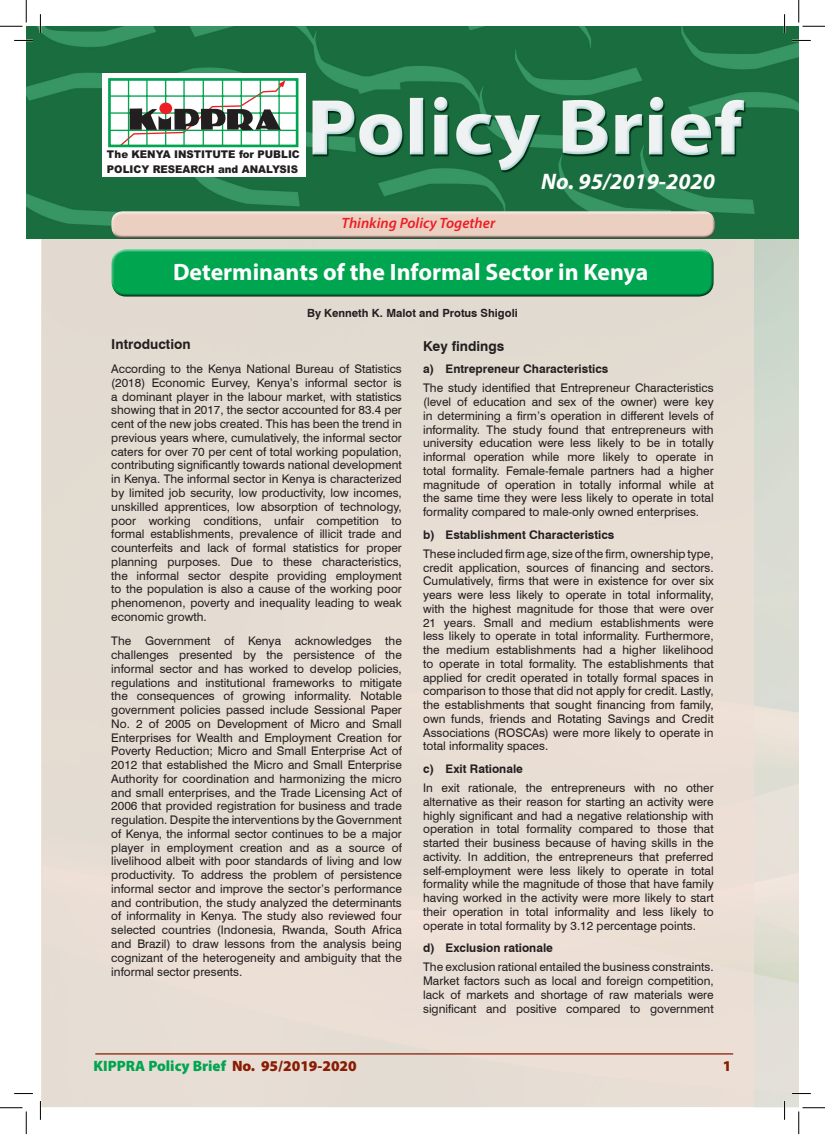
<style>
.page{position:relative;width:825px;height:1134px;background:#fff}
.page>*{position:absolute;margin:0;border:0;box-sizing:border-box;transform-origin:0 0}
.t1{font:700 23.75px "Myriad Pro";color:#fff}
.t2{font:italic 700 22.5px "Myriad Pro";color:#fff}
.t3{font:900 15px "Myriad Pro";color:#00a54f}
.t4{font:italic 600 15px "Myriad Pro";color:#ee1d23}
.t5{font:900 15px "Myriad Pro";color:#891c02}
.t6{font:700 13.75px "Swiss 721 BT";color:#231f20}
.t7{font:11.88px/13.8px "Swiss 721 BT";color:#231f20;text-align:justify}
.t8{font:700 11.88px "Swiss 721 BT";color:#231f20}
.t9{font:700 11.25px "Swiss 721 BT";color:#231f20}
.t10{font:900 10.62px/15.1px "Arial";color:#231f20;scale:.96 1}
.s1{color:#891c02}
</style>
<div class="page">
<div style="left:42px;top:238px;width:712px;height:869px;background:#e6ddd3"></div>
<img style="left:754px;top:238px;width:45px;height:869px">
<hr style="left:95px;top:1053px;width:638px;height:1px;background:#891c02">
<img style="left:26px;top:26px;width:773px;height:212px">
<div style="left:109px;top:211px;width:606px;height:24px;background:#f1ded4"></div>
<div style="left:110px;top:214px;width:605px;height:26px;background:#231f20;opacity:.75"></div>
<div style="left:102px;top:73px;width:204px;height:104px;background:#fff"></div>
<div style="left:108px;top:78px;width:190px;height:69px;border:3px solid #00a54f"></div>
<hr style="left:109px;top:95px;width:187px;height:2px;background:#00a54f">
<hr style="left:109px;top:112px;width:187px;height:2px;background:#00a54f">
<hr style="left:109px;top:130px;width:187px;height:1px;background:#00a54f">
<hr style="left:128px;top:79px;width:1px;height:66px;background:#00a54f">
<hr style="left:146px;top:79px;width:2px;height:66px;background:#00a54f">
<hr style="left:165px;top:79px;width:1px;height:66px;background:#00a54f">
<hr style="left:183px;top:79px;width:2px;height:66px;background:#00a54f">
<hr style="left:203px;top:79px;width:1px;height:66px;background:#00a54f">
<hr style="left:222px;top:79px;width:1px;height:66px;background:#00a54f">
<hr style="left:241px;top:79px;width:1px;height:66px;background:#00a54f">
<hr style="left:260px;top:79px;width:1px;height:66px;background:#00a54f">
<hr style="left:278px;top:79px;width:2px;height:66px;background:#00a54f">
<svg style="left:119px;top:80px;width:166px;height:67px"></svg>
<div style="left:108px;top:245px;width:606px;height:46px;background:#fff;opacity:.75"></div>
<div style="left:111px;top:252px;width:603px;height:46px;background:#231f20;opacity:.75"></div>
<svg style="left:14px;top:40px;width:19px;height:1px"></svg>
<svg style="left:792px;top:40px;width:19px;height:1px"></svg>
<svg style="left:14px;top:1093px;width:19px;height:1px"></svg>
<svg style="left:792px;top:1092px;width:19px;height:2px"></svg>
<svg style="left:40px;top:14px;width:1px;height:19px"></svg>
<svg style="left:40px;top:1101px;width:1px;height:18px"></svg>
<svg style="left:784px;top:14px;width:1px;height:19px"></svg>
<svg style="left:784px;top:1100px;width:1px;height:19px"></svg>
<svg style="left:0;top:0;width:27px;height:27px"></svg>
<svg style="left:0;top:1107px;width:27px;height:26px"></svg>
<svg style="left:798px;top:0;width:27px;height:27px"></svg>
<svg style="left:798px;top:1107px;width:27px;height:26px"></svg>
<p class="t10" style="left:107px;top:147px;width:202px">The KENYA INSTITUTE for PUBLIC<br>POLICY RESEARCH and ANALYSIS</p>
<p class="t4" style="left:342px;top:214px;width:155px">Thinking Policy Together</p>
<h2 class="t2" style="left:541px;top:167px;width:175px">No. 95/2019-2020</h2>
<h1 class="t1" style="left:173px;top:257px;width:477px">Determinants of the Informal Sector in Kenya</h1>
<p class="t9" style="left:307px;top:306px;width:212px">By Kenneth K. Malot and Protus Shigoli</p>
<p class="t6" style="left:111px;top:335px;width:81px">Introduction</p>
<p class="t7" style="left:111px;top:361px;width:292px">According to the Kenya National Bureau of Statistics (2018) Economic Eurvey, Kenya’s informal sector is a dominant player in the labour market, with statistics showing that in 2017, the sector accounted for 83.4 per cent of the new jobs created. This has been the trend in previous years where, cumulatively, the informal sector caters for over 70 per cent of total working population, contributing significantly towards national development in Kenya. The informal sector in Kenya is characterized by limited job security, low productivity, low incomes, unskilled apprentices, low absorption of technology, poor working conditions, unfair competition to formal establishments, prevalence of illicit trade and counterfeits and lack of formal statistics for proper planning purposes. Due to these characteristics, the informal sector despite providing employment to the population is also a cause of the working poor phenomenon, poverty and inequality leading to weak economic growth.</p>
<p class="t7" style="left:111px;top:633px;width:292px">The Government of Kenya acknowledges the challenges presented by the persistence of the informal sector and has worked to develop policies, regulations and institutional frameworks to mitigate the consequences of growing informality. Notable government policies passed include Sessional Paper No. 2 of 2005 on Development of Micro and Small Enterprises for Wealth and Employment Creation for Poverty Reduction; Micro and Small Enterprise Act of 2012 that established the Micro and Small Enterprise Authority for coordination and harmonizing the micro and small enterprises, and the Trade Licensing Act of 2006 that provided registration for business and trade regulation. Despite the interventions by the Government of Kenya, the informal sector continues to be a major player in employment creation and as a source of livelihood albeit with poor standards of living and low productivity. To address the problem of persistence informal sector and improve the sector’s performance and contribution, the study analyzed the determinants of informality in Kenya. The study also reviewed four selected countries (Indonesia, Rwanda, South Africa and Brazil) to draw lessons from the analysis being cognizant of the heterogeneity and ambiguity that the informal sector presents.</p>
<p class="t6" style="left:423px;top:337px;width:83px">Key findings</p>
<p class="t8" style="left:423px;top:361px;width:187px">a) Entrepreneur Characteristics</p>
<p class="t7" style="left:423px;top:380px;width:292px">The study identified that Entrepreneur Characteristics (level of education and sex of the owner) were key in determining a firm’s operation in different levels of informality. The study found that entrepreneurs with university education were less likely to be in totally informal operation while more likely to operate in total formality. Female-female partners had a higher magnitude of operation in totally informal while at the same time they were less likely to operate in total formality compared to male-only owned enterprises.</p>
<p class="t8" style="left:423px;top:527px;width:193px">b) Establishment Characteristics</p>
<p class="t7" style="left:423px;top:546px;width:292px">These included firm age, size of the firm, ownership type, credit application, sources of financing and sectors.<br>Cumulatively, firms that were in existence for over six years were less likely to operate in total informality, with the highest magnitude for those that were over 21 years. Small and medium establishments were less likely to operate in total informality. Furthermore, the medium establishments had a higher likelihood to operate in total formality. The establishments that applied for credit operated in totally formal spaces in comparison to those that did not apply for credit. Lastly, the establishments that sought financing from family, own funds, friends and Rotating Savings and Credit Associations (ROSCAs) were more likely to operate in total informality spaces.</p>
<p class="t8" style="left:423px;top:761px;width:101px">c) Exit Rationale</p>
<p class="t7" style="left:423px;top:780px;width:292px">In exit rationale, the entrepreneurs with no other alternative as their reason for starting an activity were highly significant and had a negative relationship with operation in total formality compared to those that started their business because of having skills in the activity. In addition, the entrepreneurs that preferred self-employment were less likely to operate in total formality while the magnitude of those that have family having worked in the activity were more likely to start their operation in total informality and less likely to operate in total formality by 3.12 percentage points.</p>
<p class="t8" style="left:423px;top:940px;width:131px">d) Exclusion rationale</p>
<p class="t7" style="left:423px;top:959px;width:292px">The exclusion rational entailed the business constraints.<br>Market factors such as local and foreign competition, lack of markets and shortage of raw materials were significant and positive compared to government</p>
<p class="t3" style="left:94px;top:1055px;width:265px">KIPPRA Policy Brief <span class="s1">No. 95/2019-2020</span></p>
<p class="t5" style="left:723px;top:1055px;width:10px">1</p>
</div>
